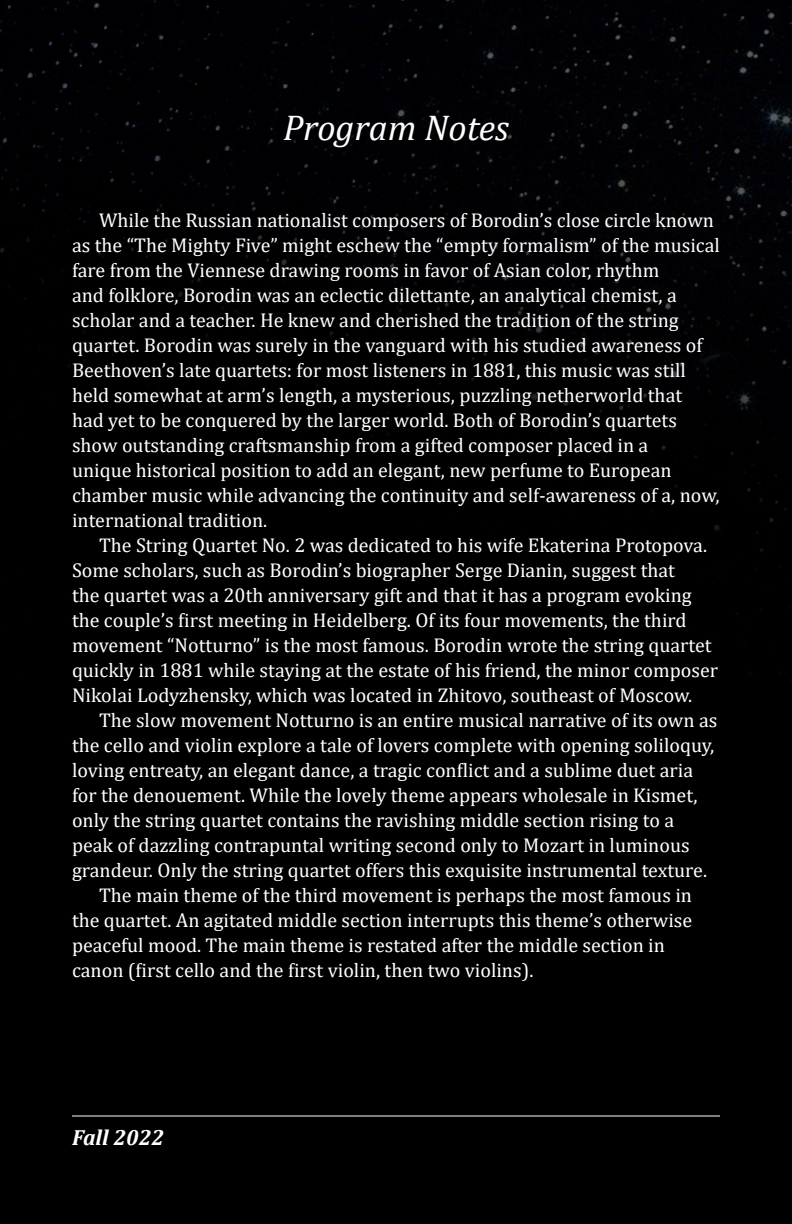
<style>
.page{position:relative;width:792px;height:1224px;background:#000}
.page>*{position:absolute;margin:0;border:0;box-sizing:border-box;transform-origin:0 0}
.t1{font:italic 36px "Cambria";color:#fff}
.t2{font:italic 700 22px "Cambria";color:#fff}
.t3{font:20px/25px "Cambria";color:#fff}
</style>
<div class="page">
<img style="left:0;top:0;width:792px;height:607px">
<hr style="left:72px;top:1116px;width:648px;height:1px;background:#fff">
<h1 class="t1" style="left:283px;top:103px;width:227px">Program Notes</h1>
<p class="t3" style="left:72px;top:208px;width:649px;text-indent:27px">While the Russian nationalist composers of Borodin’s close circle known as the “The Mighty Five” might eschew the “empty formalism” of the musical fare from the Viennese drawing rooms in favor of Asian color, rhythm<br>and folklore, Borodin was an eclectic dilettante, an analytical chemist, a scholar and a teacher. He knew and cherished the tradition of the string quartet. Borodin was surely in the vanguard with his studied awareness of Beethoven’s late quartets: for most listeners in 1881, this music was still held somewhat at arm’s length, a mysterious, puzzling netherworld that<br>had yet to be conquered by the larger world. Both of Borodin’s quartets show outstanding craftsmanship from a gifted composer placed in a<br>unique historical position to add an elegant, new perfume to European chamber music while advancing the continuity and self-awareness of a, now, international tradition.</p>
<p class="t3" style="left:72px;top:533px;width:648px;text-indent:27px">The String Quartet No. 2 was dedicated to his wife Ekaterina Protopova.<br>Some scholars, such as Borodin’s biographer Serge Dianin, suggest that<br>the quartet was a 20th anniversary gift and that it has a program evoking the couple’s first meeting in Heidelberg. Of its four movements, the third movement “Notturno” is the most famous. Borodin wrote the string quartet quickly in 1881 while staying at the estate of his friend, the minor composer Nikolai Lodyzhensky, which was located in Zhitovo, southeast of Moscow.</p>
<p class="t3" style="left:99px;top:708px;width:620px">The slow movement Notturno is an entire musical narrative of its own as</p>
<p class="t3" style="left:72px;top:733px;width:644px">the cello and violin explore a tale of lovers complete with opening soliloquy,</p>
<p class="t3" style="left:72px;top:758px;width:623px">loving entreaty, an elegant dance, a tragic conflict and a sublime duet aria</p>
<p class="t3" style="left:72px;top:783px;width:627px">for the denouement. While the lovely theme appears wholesale in Kismet,</p>
<p class="t3" style="left:72px;top:808px;width:604px">only the string quartet contains the ravishing middle section rising to a</p>
<p class="t3" style="left:72px;top:833px;width:619px">peak of dazzling contrapuntal writing second only to Mozart in luminous</p>
<p class="t3" style="left:72px;top:858px;width:637px">grandeur. Only the string quartet offers this exquisite instrumental texture.</p>
<p class="t3" style="left:99px;top:883px;width:595px">The main theme of the third movement is perhaps the most famous in</p>
<p class="t3" style="left:72px;top:908px;width:622px">the quartet. An agitated middle section interrupts this theme’s otherwise</p>
<p class="t3" style="left:72px;top:933px;width:595px">peaceful mood. The main theme is restated after the middle section in</p>
<p class="t3" style="left:72px;top:958px;width:463px">canon (first cello and the first violin, then two violins).</p>
<p class="t2" style="left:72px;top:1122px;width:93px">Fall 2022</p>
</div>
